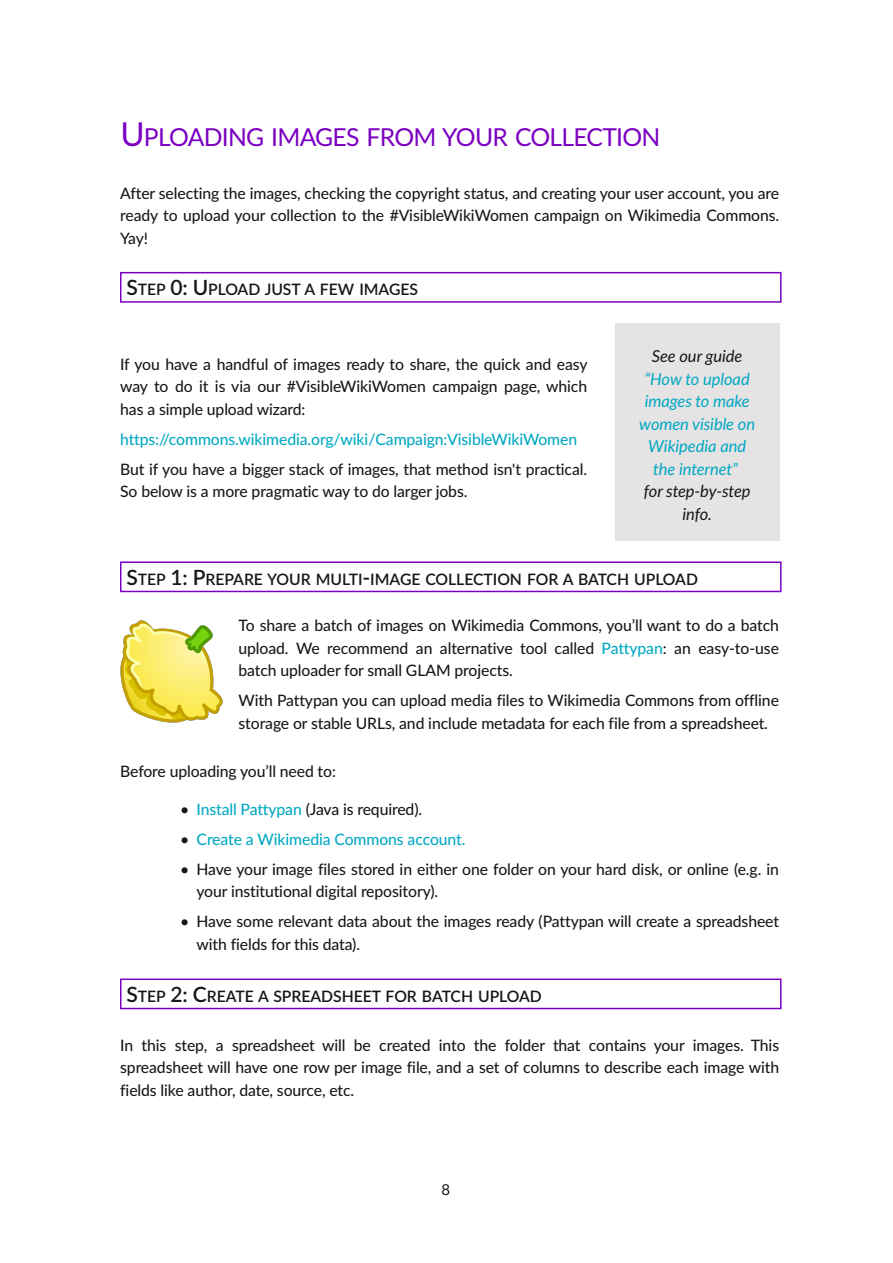
<style>
.page{position:relative;width:893px;height:1263px;background:#fff}
.page>*{position:absolute;margin:0;border:0;box-sizing:border-box;transform-origin:0 0}
.t1{font:24.75px "Lato";letter-spacing:-.03em;color:#7b00c1}
.t2{font:italic 16.5px/22.5px "Lato";letter-spacing:-.005em;color:#00a8c3;text-align:center}
.t3{font:italic 16.5px/22.5px "Lato";letter-spacing:-.005em;color:#181715;text-align:center}
.t4{font:500 15.75px/22.5px "Lato";letter-spacing:-.005em;color:#181715;text-align:justify}
.t5{font:600 15.75px "Lato";letter-spacing:-.005em;color:#181715}
.t6{font:500 15.75px "Lato";letter-spacing:-.005em;color:#00a8c3}
.t7{font:15px "Lato";color:#181715}
.s1{font-size:33px}
.s2{font-size:21px}
.s3{color:#00a8c3}
.s4{color:#181715}
</style>
<div class="page">
<img style="left:121px;top:621px;width:101px;height:101px">
<div style="left:120px;top:272px;width:662px;height:31px;border:2px solid #7b00c1"></div>
<div style="left:120px;top:561px;width:662px;height:31px;border:2px solid #7b00c1"></div>
<div style="left:120px;top:978px;width:662px;height:31px;border:2px solid #7b00c1"></div>
<div style="left:616px;top:323px;width:164px;height:217px;background:#e5e3e3"></div>
<h1 class="t1" style="left:120px;top:126px;width:541px"><span class="s1">U</span>PLOADING IMAGES FROM YOUR COLLECTION</h1>
<p class="t4" style="left:120px;top:183px;width:660px">After selecting the images, checking the copyright status, and creating your user account, you are ready to upload your collection to the #VisibleWikiWomen campaign on Wikimedia Commons.<br>Yay!</p>
<p class="t5" style="left:126px;top:282px;width:293px"><span class="s2">S</span>TEP <span class="s2">0: U</span>PLOAD JUST A FEW IMAGES</p>
<p class="t4" style="left:120px;top:354px;width:469px">If you have a handful of images ready to share, the quick and easy way to do it is via our #VisibleWikiWomen campaign page, which has a simple upload wizard:</p>
<p class="t6" style="left:120px;top:432px;width:459px">https://commons.wikimedia.org/wiki/Campaign:VisibleWikiWomen</p>
<p class="t4" style="left:120px;top:459px;width:468px">But if you have a bigger stack of images, that method isn't practical.<br>So below is a more pragmatic way to do larger jobs.</p>
<p class="t3" style="left:652px;top:346px;width:92px">See our guide</p>
<p class="t2" style="left:639px;top:368px;width:117px">“How to upload images to make women visible on<br>Wikipedia and the internet”</p>
<p class="t3" style="left:644px;top:481px;width:108px">for step‐by‐step info.</p>
<p class="t5" style="left:126px;top:572px;width:573px"><span class="s2">S</span>TEP <span class="s2">1: P</span>REPARE YOUR MULTI<span class="s2">‐</span>IMAGE COLLECTION FOR A BATCH UPLOAD</p>
<p class="t4" style="left:238px;top:615px;width:542px">To share a batch of images on Wikimedia Commons, you’ll want to do a batch upload. We recommend an alternative tool called <span class="s3">Pattypan</span>: an easy‐to‐use batch uploader for small GLAM projects.</p>
<p class="t4" style="left:238px;top:690px;width:542px">With Pattypan you can upload media files to Wikimedia Commons from offline storage or stable URLs, and include metadata for each file from a spreadsheet.</p>
<p class="t4" style="left:120px;top:761px;width:217px">Before uploading you’ll need to:</p>
<p class="t4" style="left:180px;top:798px;width:244px">• <span class="s3">Install Pattypan</span> (Java is required).</p>
<p class="t6" style="left:180px;top:832px;width:287px"><span class="s4">•</span> Create a Wikimedia Commons account.</p>
<p class="t4" style="left:196px;top:858px;width:584px;text-indent:-16px">• Have your image files stored in either one folder on your hard disk, or online (e.g. in your institutional digital repository).</p>
<p class="t4" style="left:196px;top:911px;width:584px;text-indent:-16px">• Have some relevant data about the images ready (Pattypan will create a spreadsheet with fields for this data).</p>
<p class="t5" style="left:126px;top:989px;width:417px"><span class="s2">S</span>TEP <span class="s2">2: C</span>REATE A SPREADSHEET FOR BATCH UPLOAD</p>
<p class="t4" style="left:120px;top:1035px;width:660px">In this step, a spreadsheet will be created into the folder that contains your images. This spreadsheet will have one row per image file, and a set of columns to describe each image with fields like author, date, source, etc.</p>
<p class="t7" style="left:441px;top:1183px;width:10px">8</p>
</div>
